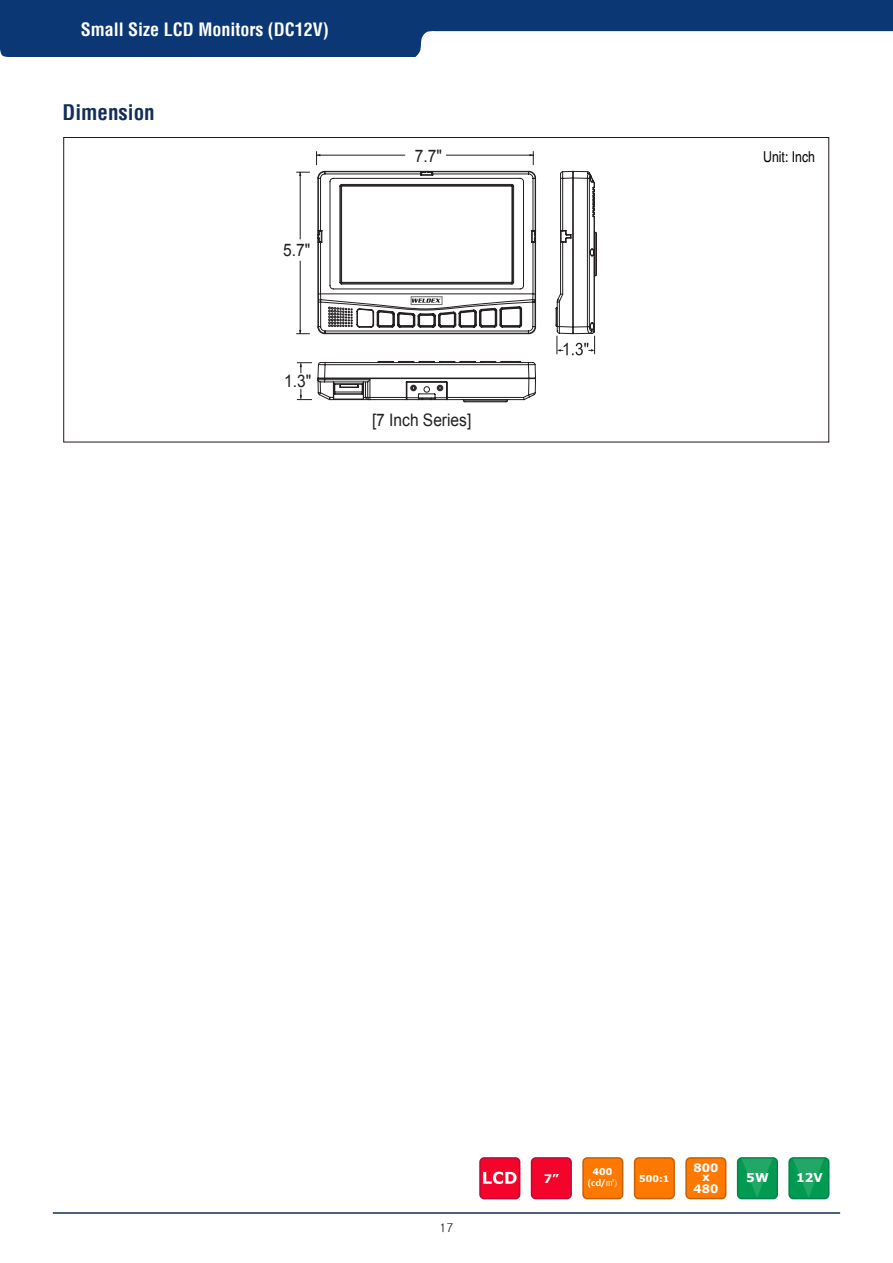
<style>
.page{position:relative;width:893px;height:1263px;background:#fff}
.page>*{position:absolute;margin:0;border:0;box-sizing:border-box;transform-origin:0 0}
.t1{font:700 condensed 21px "Helvetica";color:#142d56}
.t2{font:700 condensed 18px "Helvetica";color:#fff}
.t3{font:17.25px "Arial";color:#231f20;scale:.9 1}
.t4{font:condensed 15px "Helvetica";color:#000}
.t5{font:700 12.3px "Verdana";color:#fff}
.t6{font:12px "Gulim";color:#000}
.t7{font:700 11.7px "Verdana";color:#fff}
.t8{font:700 11.55px/9.3px "Verdana";color:#fff;text-align:center}
.t9{font:700 9.3px "Verdana";color:#fff}
.t10{font:700 9.3px "Malgun Gothic";color:#fff}
.s1{font-weight:400}
</style>
<div class="page">
<hr style="left:53px;top:1212px;width:787px;height:2px;background:#142d56">
<svg style="left:0;top:0;width:893px;height:57px;fill:#0b3875"></svg>
<div style="left:480px;top:1158px;width:40px;height:41px;background:#f4032b;border-radius:4px"></div>
<div style="left:479px;top:1157px;width:41px;height:42px;border:2px solid #bf0838;border-radius:4px"></div>
<svg style="left:483px;top:1172px;width:34px;height:12px"></svg>
<div style="left:738px;top:1158px;width:39px;height:40px;background:#009b51;border-radius:4px"></div>
<div style="left:737px;top:1157px;width:41px;height:42px;border:2px solid #00834d;border-radius:4px"></div>
<svg style="left:741px;top:1158px;width:32px;height:40px"></svg>
<div style="left:789px;top:1158px;width:40px;height:40px;background:#009b51;border-radius:4px"></div>
<div style="left:788px;top:1157px;width:41px;height:42px;border:2px solid #00834d;border-radius:4px"></div>
<svg style="left:793px;top:1158px;width:31px;height:40px"></svg>
<div style="left:531px;top:1158px;width:40px;height:40px;background:#f4032b;border-radius:4px"></div>
<div style="left:531px;top:1157px;width:41px;height:42px;border:2px solid #bf0838;border-radius:4px"></div>
<div style="left:583px;top:1158px;width:40px;height:40px;background:#ff7900;border-radius:4px"></div>
<div style="left:582px;top:1157px;width:41px;height:42px;border:2px solid #c66005;border-radius:4px"></div>
<div style="left:635px;top:1158px;width:39px;height:40px;background:#ff7900;border-radius:4px"></div>
<div style="left:634px;top:1157px;width:41px;height:42px;border:2px solid #c66005;border-radius:4px"></div>
<div style="left:686px;top:1158px;width:40px;height:40px;background:#ff7900;border-radius:4px"></div>
<div style="left:685px;top:1157px;width:41px;height:42px;border:2px solid #c66005;border-radius:4px"></div>
<hr style="left:317px;top:155px;width:88px;height:1px;background:#231f20">
<hr style="left:446px;top:155px;width:87px;height:1px;background:#231f20">
<svg style="left:316px;top:151px;width:4px;height:14px"></svg>
<svg style="left:529px;top:151px;width:5px;height:14px"></svg>
<hr style="left:300px;top:172px;width:1px;height:67px;background:#231f20">
<hr style="left:300px;top:261px;width:1px;height:73px;background:#231f20">
<svg style="left:296px;top:172px;width:14px;height:4px"></svg>
<svg style="left:296px;top:330px;width:14px;height:4px"></svg>
<svg style="left:297px;top:362px;width:15px;height:11px"></svg>
<svg style="left:297px;top:389px;width:15px;height:11px"></svg>
<svg style="left:317px;top:232px;width:280px;height:170px"></svg>
<svg style="left:339px;top:361px;width:182px;height:39px"></svg>
<svg style="left:317px;top:171px;width:279px;height:184px"></svg>
<p class="t2" style="left:81px;top:18px;width:250px">Small Size LCD Monitors (DC12V)</p>
<p class="t1" style="left:63px;top:99px;width:94px">Dimension</p>
<p class="t3" style="left:283px;top:238px;width:32px">5.7"</p>
<p class="t3" style="left:415px;top:144px;width:32px">7.7"</p>
<p class="t3" style="left:284px;top:370px;width:32px">1.3"</p>
<p class="t3" style="left:372px;top:409px;width:112px">[7 Inch Series]</p>
<p class="t4" style="left:763px;top:147px;width:53px">Unit: Inch</p>
<p class="t6" style="left:440px;top:1221px;width:15px">17</p>
<p class="t9" style="left:639px;top:1172px;width:32px">500:1</p>
<p class="t8" style="left:693px;top:1163px;width:26px">800 x</p>
<p class="t8" style="left:693px;top:1184px;width:26px">480</p>
<p class="t9" style="left:593px;top:1165px;width:21px">400</p>
<p class="t10" style="left:588px;top:1177px;width:31px">(cd/<span class="s1">㎡)</span></p>
<p class="t7" style="left:544px;top:1170px;width:17px">7”</p>
<p class="t5" style="left:746px;top:1169px;width:24px">5W</p>
<p class="t5" style="left:796px;top:1168px;width:28px">12V</p>
</div>
